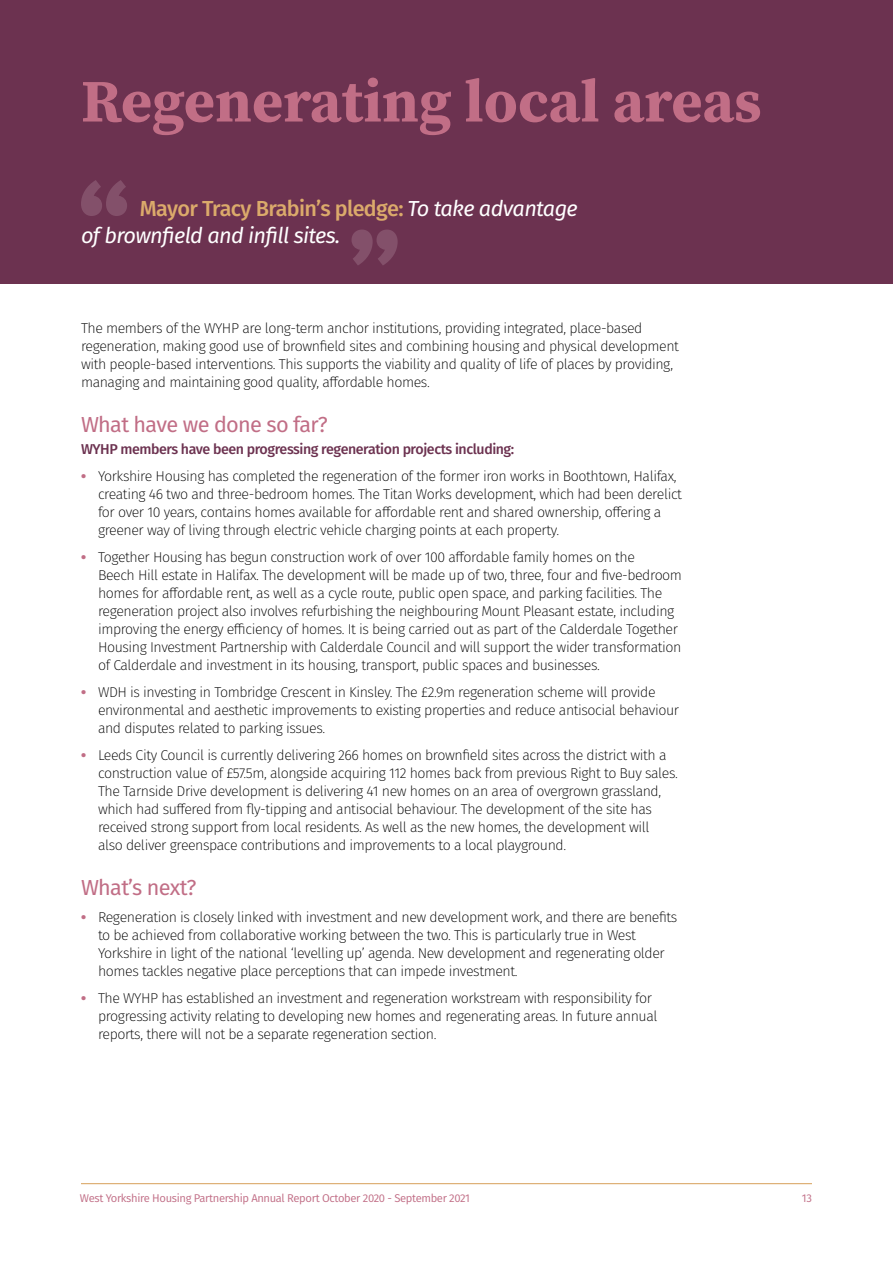
<style>
.page{position:relative;width:893px;height:1263px;background:#fff}
.page>*{position:absolute;margin:0;border:0;box-sizing:border-box;transform-origin:0 0}
.t1{font:700 60px "Source Serif Pro";color:#c16e86}
.t2{font:500 21.75px "Fira Sans";letter-spacing:-.03em;color:#dbaa6b}
.t3{font:21.75px "Fira Sans";letter-spacing:-.03em;color:#c16e86}
.t4{font:italic 21.75px "Fira Sans";letter-spacing:-.03em;color:#fff}
.t5{font:200 14.25px/18px "Fira Sans";letter-spacing:-.03em;color:#000}
.t6{font:500 14.25px "Fira Sans";letter-spacing:-.03em;color:#6c3250}
.t7{font:11.25px "Fira Sans";letter-spacing:-.03em;color:#c16e86}
.s1{font-weight:400;font-style:italic;color:#fff}
.s2{font-weight:800;color:#c16e86}
</style>
<div class="page">
<div style="left:0;top:0;width:893px;height:284px;background:#6c3250"></div>
<svg style="left:81px;top:180px;width:46px;height:36px"></svg>
<svg style="left:351px;top:230px;width:47px;height:35px"></svg>
<hr style="left:81px;top:1183px;width:731px;height:1px;background:#dbaa6b">
<p class="t1" style="left:81px;top:60px;width:682px">Regenerating local areas</p>
<p class="t2" style="left:140px;top:191px;width:440px">Mayor Tracy Brabin’s pledge: <span class="s1">To take advantage</span></p>
<p class="t4" style="left:81px;top:219px;width:261px">of brownfield and infill sites.</p>
<p class="t5" style="left:81px;top:319px;width:600px">The members of the WYHP are long-term anchor institutions, providing integrated, place-based regeneration, making good use of brownfield sites and combining housing and physical development with people-based interventions. This supports the viability and quality of life of places by providing, managing and maintaining good quality, affordable homes.</p>
<p class="t3" style="left:81px;top:408px;width:248px">What have we done so far?</p>
<p class="t6" style="left:81px;top:438px;width:435px">WYHP members have been progressing regeneration projects including:</p>
<p class="t5" style="left:98px;top:467px;width:585px;text-indent:-17px"><span class="s2">•</span> Yorkshire Housing has completed the regeneration of the former iron works in Boothtown, Halifax, creating 46 two and three-bedroom homes. The Titan Works development, which had been derelict for over 10 years, contains homes available for affordable rent and shared ownership, offering a greener way of living through electric vehicle charging points at each property.</p>
<p class="t5" style="left:98px;top:548px;width:586px;text-indent:-17px"><span class="s2">•</span> Together Housing has begun construction work of over 100 affordable family homes on the<br>Beech Hill estate in Halifax. The development will be made up of two, three, four and five-bedroom homes for affordable rent, as well as a cycle route, public open space, and parking facilities. The regeneration project also involves refurbishing the neighbouring Mount Pleasant estate, including improving the energy efficiency of homes. It is being carried out as part of the Calderdale Together Housing Investment Partnership with Calderdale Council and will support the wider transformation of Calderdale and investment in its housing, transport, public spaces and businesses.</p>
<p class="t5" style="left:98px;top:683px;width:583px;text-indent:-17px"><span class="s2">•</span> WDH is investing in Tombridge Crescent in Kinsley. The £2.9m regeneration scheme will provide environmental and aesthetic improvements to existing properties and reduce antisocial behaviour and disputes related to parking issues.</p>
<p class="t5" style="left:98px;top:746px;width:581px;text-indent:-17px"><span class="s2">•</span> Leeds City Council is currently delivering 266 homes on brownfield sites across the district with a construction value of £57.5m, alongside acquiring 112 homes back from previous Right to Buy sales.<br>The Tarnside Drive development is delivering 41 new homes on an area of overgrown grassland,</p>
<p class="t5" style="left:98px;top:800px;width:555px">which had suffered from fly-tipping and antisocial behaviour. The development of the site has received strong support from local residents. As well as the new homes, the development will</p>
<p class="t5" style="left:98px;top:836px;width:470px">also deliver greenspace contributions and improvements to a local playground.</p>
<p class="t3" style="left:81px;top:871px;width:117px">What’s next?</p>
<p class="t5" style="left:98px;top:908px;width:581px;text-indent:-17px"><span class="s2">•</span> Regeneration is closely linked with investment and new development work, and there are benefits to be achieved from collaborative working between the two. This is particularly true in West Yorkshire in light of the national ‘levelling up’ agenda. New development and regenerating older homes tackles negative place perceptions that can impede investment.</p>
<p class="t5" style="left:98px;top:989px;width:561px;text-indent:-17px"><span class="s2">•</span> The WYHP has established an investment and regeneration workstream with responsibility for progressing activity relating to developing new homes and regenerating areas. In future annual reports, there will not be a separate regeneration section.</p>
<p class="t7" style="left:80px;top:1189px;width:392px">West Yorkshire Housing Partnership Annual Report October 2020 - September 2021</p>
<p class="t7" style="left:802px;top:1189px;width:12px">13</p>
</div>
